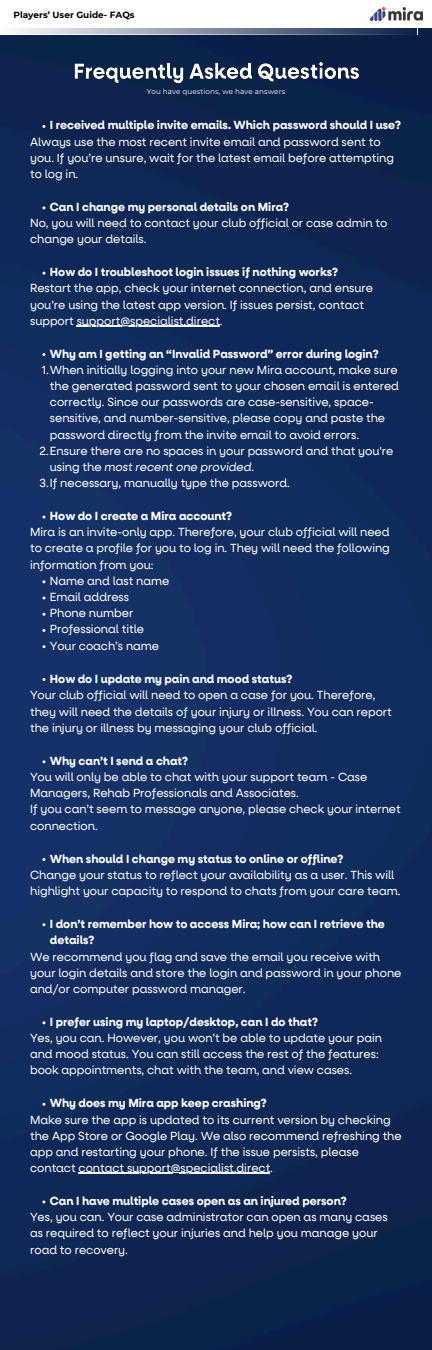
<style>
.page{position:relative;width:432px;height:1350px;background:#fff}
.page>*{position:absolute;margin:0;border:0;box-sizing:border-box;transform-origin:0 0}
.t1{font:11.64px/16.2px "Neulis Alt";color:#fff}
.t2{font:700 11.64px/16.6px "Neulis Alt";color:#fff}
.t3{font:700 8.91px "Montserrat";color:#000}
.t4{font:7.2px "Montserrat";letter-spacing:.015em;color:#fff}
.s1{font-style:italic}
.s2{font-weight:700}
</style>
<div class="page">
<img style="left:0;top:28px;width:432px;height:1322px">
<hr style="left:77px;top:325px;width:143px;height:2px;background:#fff">
<hr style="left:79px;top:1173px;width:191px;height:1px;background:#fff">
<svg style="left:0;top:28px;width:417px;height:6px;background:#848ea2"></svg>
<img style="left:370px;top:8px;width:52px;height:13px">
<img style="left:73px;top:62px;width:287px;height:23px">
<h2 class="t3" style="left:14px;top:9px;width:123px">Players’ User Guide- FAQs</h2>
<p class="t4" style="left:147px;top:87px;width:140px">You have questions, we have answers</p>
<p class="t2" style="left:50px;top:118px;width:353px">I received multiple invite emails. Which password should I use?</p>
<h3 class="t1" style="left:30px;top:134px;width:365px">Always use the most recent invite email and password sent to you. If you’re unsure, wait for the latest email before attempting to log in.</h3>
<p class="t2" style="left:50px;top:199px;width:241px">Can I change my personal details on Mira?</p>
<p class="t1" style="left:30px;top:216px;width:359px">No, you will need to contact your club official or case admin to change your details.</p>
<p class="t2" style="left:50px;top:265px;width:290px">How do I troubleshoot login issues if nothing works?</p>
<h2 class="t1" style="left:30px;top:281px;width:345px">Restart the app, check your internet connection, and ensure you’re using the latest app version. If issues persist, contact support support@specialist.direct.</h2>
<p class="t2" style="left:50px;top:346px;width:330px">Why am I getting an “Invalid Password” error during login?</p>
<p class="t1" style="left:42px;top:362px;width:357px">1.When initially logging into your new Mira account, make sure</p>
<p class="t1" style="left:50px;top:379px;width:351px">the generated password sent to your chosen email is entered</p>
<h2 class="t1" style="left:50px;top:395px;width:337px">correctly. Since our passwords are case-sensitive, space&shy;sensitive, and number-sensitive, please copy and paste the password directly from the invite email to avoid errors.</h2>
<p class="t1" style="left:50px;top:443px;width:345px;text-indent:-10px">2.Ensure there are no spaces in your password and that you're using the <span class="s1">most recent one provided</span>.</p>
<h2 class="t1" style="left:39px;top:476px;width:252px">3.If necessary, manually type the password.</h2>
<p class="t2" style="left:50px;top:508px;width:184px">How do I create a Mira account?</p>
<p class="t1" style="left:30px;top:525px;width:361px;text-align:justify">Mira is an invite-only app. Therefore, your club official will need to create a profile for you to log in. They will need the following information from you:</p>
<p class="t1" style="left:50px;top:574px;width:121px">Name and last name</p>
<p class="t1" style="left:50px;top:590px;width:81px">Email address</p>
<p class="t1" style="left:50px;top:606px;width:85px">Phone number</p>
<h2 class="t1" style="left:50px;top:622px;width:96px">Professional title</h2>
<p class="t1" style="left:50px;top:638px;width:111px">Your coach’s name</p>
<p class="t2" style="left:50px;top:671px;width:244px">How do I update my pain and mood status?</p>
<p class="t1" style="left:30px;top:688px;width:363px;line-height:16.4px">Your club official will need to open a case for you. Therefore, they will need the details of your injury or illness. You can report the injury or illness by messaging your club official.</p>
<p class="t2" style="left:50px;top:753px;width:140px">Why can’t I send a chat?</p>
<p class="t1" style="left:30px;top:770px;width:372px">You will only be able to chat with your support team - Case Managers, Rehab Professionals and Associates.<br>If you can’t seem to message anyone, please check your internet connection.</p>
<p class="t2" style="left:50px;top:851px;width:295px">When should I change my status to online or offline?</p>
<h2 class="t1" style="left:30px;top:867px;width:372px">Change your status to reflect your availability as a user. This will highlight your capacity to respond to chats from your care team.</h2>
<p class="t2" style="left:50px;top:916px;width:337px">I don’t remember how to access Mira; how can I retrieve the details?</p>
<h2 class="t1" style="left:30px;top:949px;width:373px">We recommend you flag and save the email you receive with your login details and store the login and password in your phone and/or computer password manager.</h2>
<p class="t2" style="left:50px;top:1014px;width:270px">I prefer using my laptop/desktop, can I do that?</p>
<h2 class="t1" style="left:30px;top:1031px;width:353px">Yes, you can. However, you won’t be able to update your pain and mood status. You can still access the rest of the features: book appointments, chat with the team, and view cases.</h2>
<p class="t2" style="left:50px;top:1096px;width:218px">Why does my Mira app keep crashing?</p>
<h2 class="t1" style="left:30px;top:1112px;width:373px">Make sure the app is updated to its current version by checking the App Store or Google Play. We also recommend refreshing the app and restarting your phone. If the issue persists, please contact contact support@specialist.direct.</h2>
<p class="t1" style="left:30px;top:1194px;width:359px;text-indent:20px"><span class="s2">Can I have multiple cases open as an injured person?<br></span>Yes, you can. Your case administrator can open as many cases as required to reflect your injuries and help you manage your road to recovery.</p>
</div>
